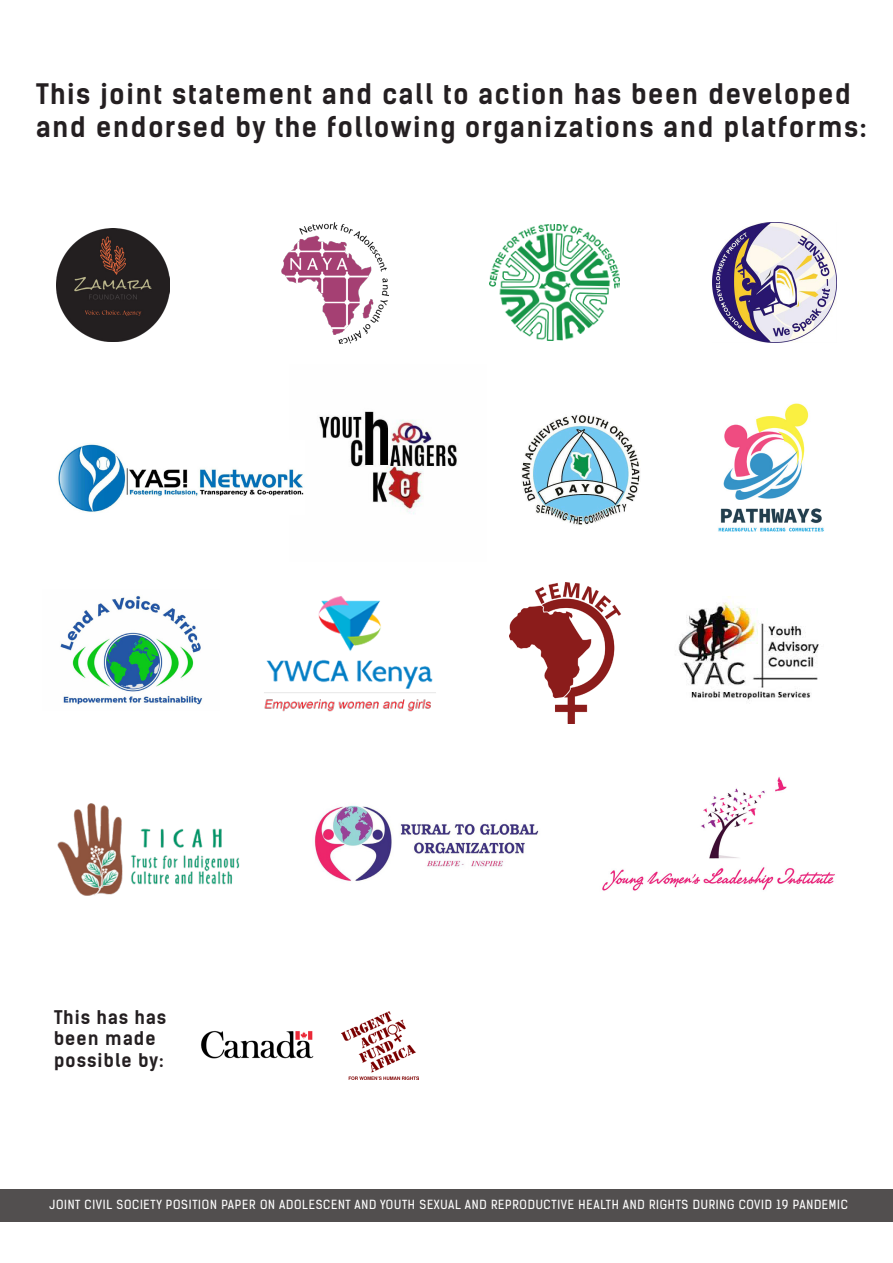
<style>
.page{position:relative;width:893px;height:1263px;background:#fff}
.page>*{position:absolute;margin:0;border:0;box-sizing:border-box;transform-origin:0 0}
.t1{font:700 27px/32.4px "Kelson Sans";letter-spacing:.06em;color:#241f21}
.t2{font:700 18px/21.6px "Kelson Sans";letter-spacing:.06em;color:#241f21}
.t3{font:12px "Kelson Sans";letter-spacing:.06em;color:#fff}
</style>
<div class="page">
<img style="left:678px;top:596px;width:141px;height:105px">
<img style="left:521px;top:415px;width:119px;height:110px">
<img style="left:57px;top:228px;width:113px;height:113px">
<img style="left:718px;top:403px;width:106px;height:129px">
<img style="left:602px;top:776px;width:233px;height:115px">
<img style="left:282px;top:222px;width:107px;height:121px">
<img style="left:264px;top:596px;width:172px;height:116px">
<img style="left:319px;top:411px;width:138px;height:103px">
<img style="left:60px;top:596px;width:143px;height:109px">
<img style="left:713px;top:223px;width:124px;height:120px">
<img style="left:314px;top:805px;width:225px;height:76px">
<img style="left:58px;top:444px;width:246px;height:68px">
<img style="left:510px;top:582px;width:111px;height:142px">
<div style="left:0;top:1189px;width:893px;height:32px;background:#524f4f"></div>
<img style="left:490px;top:225px;width:130px;height:116px">
<img style="left:57px;top:803px;width:183px;height:93px">
<img style="left:201px;top:1030px;width:113px;height:29px">
<img style="left:342px;top:1012px;width:77px;height:68px">
<p class="t1" style="left:36px;top:78px;width:832px">This joint statement and call to action has been developed and endorsed by the following organizations and platforms:</p>
<p class="t2" style="left:54px;top:1006px;width:114px">This has has been made possible by:</p>
<p class="t3" style="left:50px;top:1197px;width:800px">JOINT CIVIL SOCIETY POSITION PAPER ON ADOLESCENT AND YOUTH SEXUAL AND REPRODUCTIVE HEALTH AND RIGHTS DURING COVID 19 PANDEMIC</p>
</div>
